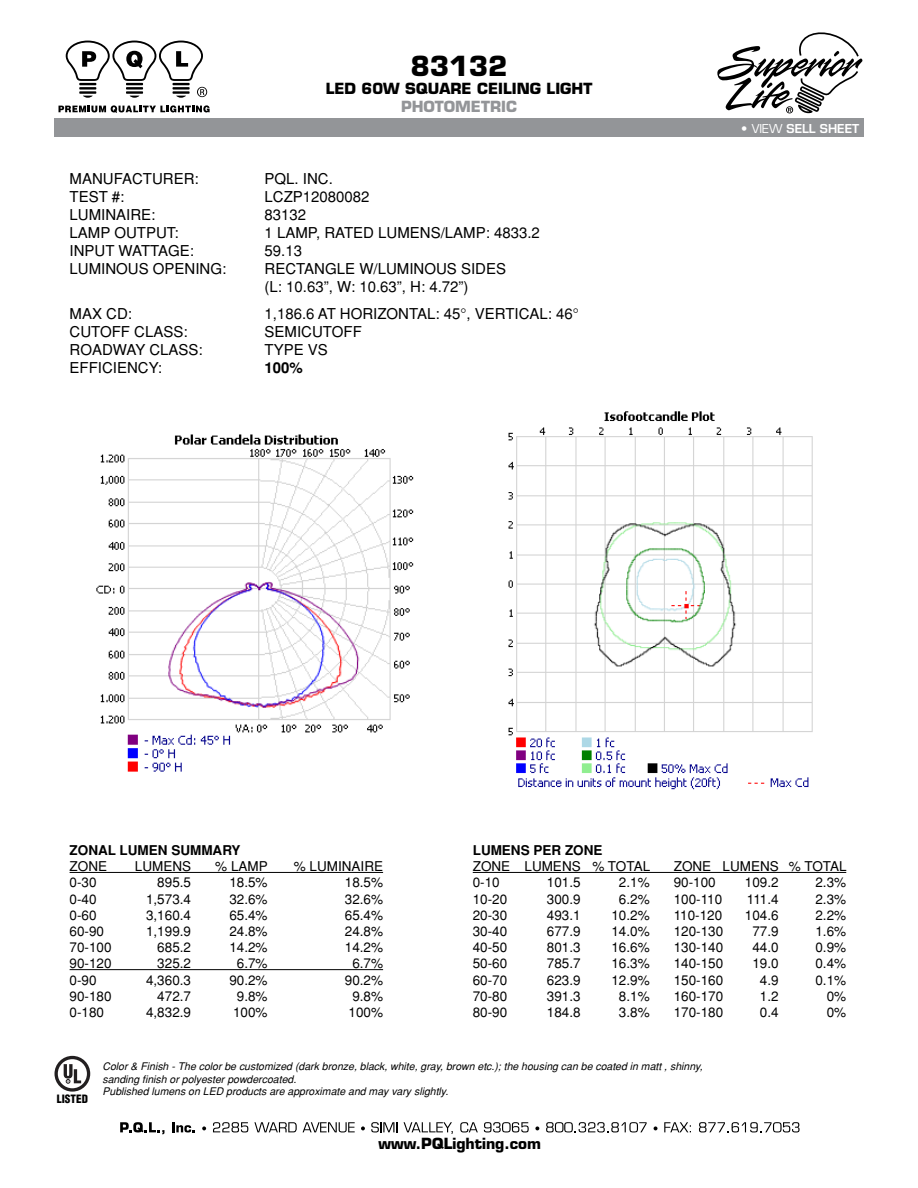
<style>
.page{position:relative;width:918px;height:1188px;background:#fff}
.page>*{position:absolute;margin:0;border:0;box-sizing:border-box;transform-origin:0 0}
.t1{font:700 27px "Eurostile";color:#000}
.t2{font:15px "Helvetica";color:#000}
.t3{font:700 15px "Eurostile";color:#000}
.t4{font:700 15px "Eurostile";color:#939598}
.t5{font:700 15px "Helvetica";color:#000}
.t6{font:13.5px "Helvetica";color:#000}
.t7{font:700 13.5px "Helvetica";color:#000}
.t8{font:600 12px "Eurostile";color:#fff}
.t9{font:900 condensed 11.25px "Helvetica";color:#000}
.t10{font:italic 10.5px/12.6px "Helvetica";color:#000}
.s1{font-weight:400}
</style>
<div class="page">
<svg style="left:59px;top:105px;width:151px;height:8px"></svg>
<svg style="left:66px;top:41px;width:141px;height:57px"></svg>
<svg style="left:717px;top:32px;width:145px;height:82px"></svg>
<div style="left:54px;top:119px;width:810px;height:18px;background:#939598"></div>
<svg style="left:120px;top:1122px;width:45px;height:12px"></svg>
<svg style="left:172px;top:1122px;width:23px;height:10px"></svg>
<svg style="left:202px;top:1126px;width:4px;height:4px"></svg>
<svg style="left:213px;top:1122px;width:35px;height:10px"></svg>
<svg style="left:254px;top:1122px;width:43px;height:10px"></svg>
<svg style="left:303px;top:1122px;width:52px;height:10px"></svg>
<svg style="left:361px;top:1126px;width:4px;height:4px"></svg>
<svg style="left:371px;top:1122px;width:27px;height:10px"></svg>
<svg style="left:404px;top:1122px;width:49px;height:12px"></svg>
<svg style="left:460px;top:1122px;width:18px;height:10px"></svg>
<svg style="left:484px;top:1122px;width:45px;height:11px"></svg>
<svg style="left:535px;top:1126px;width:4px;height:4px"></svg>
<svg style="left:546px;top:1122px;width:101px;height:11px"></svg>
<svg style="left:654px;top:1126px;width:4px;height:4px"></svg>
<svg style="left:664px;top:1122px;width:27px;height:10px"></svg>
<svg style="left:699px;top:1122px;width:101px;height:11px"></svg>
<svg style="left:54px;top:1056px;width:36px;height:36px"></svg>
<svg style="left:58px;top:1059px;width:29px;height:29px"></svg>
<svg style="left:64px;top:1064px;width:17px;height:19px"></svg>
<hr style="left:70px;top:872px;width:313px;height:1px;background:#000">
<hr style="left:70px;top:969px;width:313px;height:1px;background:#000">
<hr style="left:473px;top:872px;width:373px;height:1px;background:#000">
<img style="left:96px;top:434px;width:318px;height:338px">
<img style="left:508px;top:411px;width:305px;height:379px">
<p class="t1" style="left:410px;top:50px;width:99px">83132</p>
<p class="t3" style="left:326px;top:79px;width:268px">LED 60W SQUARE CEILING LIGHT</p>
<p class="t4" style="left:401px;top:97px;width:117px">PHOTOMETRIC</p>
<p class="t2" style="left:70px;top:170px;width:131px">MANUFACTURER:</p>
<p class="t2" style="left:265px;top:170px;width:70px">PQL. INC.</p>
<p class="t2" style="left:70px;top:188px;width:56px">TEST #:</p>
<p class="t2" style="left:265px;top:188px;width:107px">LCZP12080082</p>
<p class="t2" style="left:70px;top:206px;width:87px">LUMINAIRE:</p>
<p class="t2" style="left:265px;top:206px;width:43px">83132</p>
<p class="t2" style="left:70px;top:224px;width:110px">LAMP OUTPUT:</p>
<p class="t2" style="left:265px;top:224px;width:277px">1 LAMP, RATED LUMENS/LAMP: 4833.2</p>
<p class="t2" style="left:70px;top:242px;width:126px">INPUT WATTAGE:</p>
<p class="t2" style="left:265px;top:242px;width:39px">59.13</p>
<p class="t2" style="left:70px;top:260px;width:158px">LUMINOUS OPENING:</p>
<p class="t2" style="left:265px;top:260px;width:243px">RECTANGLE W/LUMINOUS SIDES</p>
<p class="t2" style="left:265px;top:278px;width:205px">(L: 10.63”, W: 10.63”, H: 4.72”)</p>
<p class="t2" style="left:70px;top:305px;width:64px">MAX CD:</p>
<p class="t2" style="left:265px;top:305px;width:316px">1,186.6 AT HORIZONTAL: 45°, VERTICAL: 46°</p>
<p class="t2" style="left:70px;top:323px;width:120px">CUTOFF CLASS:</p>
<p class="t2" style="left:265px;top:323px;width:99px">SEMICUTOFF</p>
<p class="t2" style="left:70px;top:341px;width:135px">ROADWAY CLASS:</p>
<p class="t2" style="left:265px;top:341px;width:65px">TYPE VS</p>
<p class="t2" style="left:70px;top:359px;width:94px">EFFICIENCY:</p>
<p class="t5" style="left:265px;top:359px;width:40px">100%</p>
<p class="t8" style="left:741px;top:121px;width:119px">• <span class="s1">VIEW</span> SELL SHEET</p>
<p class="t7" style="left:70px;top:842px;width:172px">ZONAL LUMEN SUMMARY</p>
<p class="t6" style="left:70px;top:858px;width:39px">ZONE</p>
<p class="t6" style="left:135px;top:858px;width:58px">LUMENS</p>
<p class="t6" style="left:215px;top:858px;width:54px">% LAMP</p>
<p class="t6" style="left:294px;top:858px;width:91px">% LUMINAIRE</p>
<p class="t6" style="left:70px;top:875px;width:29px">0-30</p>
<p class="t6" style="left:157px;top:875px;width:35px">895.5</p>
<p class="t6" style="left:229px;top:875px;width:40px">18.5%</p>
<p class="t6" style="left:345px;top:875px;width:40px">18.5%</p>
<p class="t6" style="left:70px;top:891px;width:29px">0-40</p>
<p class="t6" style="left:146px;top:891px;width:47px">1,573.4</p>
<p class="t6" style="left:229px;top:891px;width:40px">32.6%</p>
<p class="t6" style="left:345px;top:891px;width:40px">32.6%</p>
<p class="t6" style="left:70px;top:907px;width:29px">0-60</p>
<p class="t6" style="left:146px;top:907px;width:47px">3,160.4</p>
<p class="t6" style="left:229px;top:907px;width:40px">65.4%</p>
<p class="t6" style="left:345px;top:907px;width:40px">65.4%</p>
<p class="t6" style="left:70px;top:923px;width:36px">60-90</p>
<p class="t6" style="left:146px;top:923px;width:47px">1,199.9</p>
<p class="t6" style="left:229px;top:923px;width:40px">24.8%</p>
<p class="t6" style="left:345px;top:923px;width:40px">24.8%</p>
<p class="t6" style="left:70px;top:939px;width:44px">70-100</p>
<p class="t6" style="left:157px;top:939px;width:35px">685.2</p>
<p class="t6" style="left:229px;top:939px;width:40px">14.2%</p>
<p class="t6" style="left:345px;top:939px;width:40px">14.2%</p>
<p class="t6" style="left:70px;top:956px;width:44px">90-120</p>
<p class="t6" style="left:157px;top:956px;width:35px">325.2</p>
<p class="t6" style="left:237px;top:956px;width:32px">6.7%</p>
<p class="t6" style="left:352px;top:956px;width:32px">6.7%</p>
<p class="t6" style="left:70px;top:972px;width:29px">0-90</p>
<p class="t6" style="left:146px;top:972px;width:47px">4,360.3</p>
<p class="t6" style="left:229px;top:972px;width:40px">90.2%</p>
<p class="t6" style="left:345px;top:972px;width:40px">90.2%</p>
<p class="t6" style="left:70px;top:988px;width:44px">90-180</p>
<p class="t6" style="left:157px;top:988px;width:35px">472.7</p>
<p class="t6" style="left:237px;top:988px;width:32px">9.8%</p>
<p class="t6" style="left:352px;top:988px;width:32px">9.8%</p>
<p class="t6" style="left:70px;top:1004px;width:36px">0-180</p>
<p class="t6" style="left:146px;top:1004px;width:47px">4,832.9</p>
<p class="t6" style="left:233px;top:1004px;width:36px">100%</p>
<p class="t6" style="left:349px;top:1004px;width:36px">100%</p>
<p class="t7" style="left:473px;top:842px;width:131px">LUMENS PER ZONE</p>
<p class="t6" style="left:473px;top:858px;width:179px">ZONE LUMENS % TOTAL</p>
<p class="t6" style="left:674px;top:858px;width:174px">ZONE LUMENS % TOTAL</p>
<p class="t6" style="left:473px;top:875px;width:29px">0-10</p>
<p class="t6" style="left:547px;top:875px;width:35px">101.5</p>
<p class="t6" style="left:619px;top:875px;width:32px">2.1%</p>
<p class="t6" style="left:674px;top:875px;width:44px">90-100</p>
<p class="t6" style="left:745px;top:875px;width:35px">109.2</p>
<p class="t6" style="left:815px;top:875px;width:32px">2.3%</p>
<p class="t6" style="left:473px;top:891px;width:36px">10-20</p>
<p class="t6" style="left:547px;top:891px;width:35px">300.9</p>
<p class="t6" style="left:619px;top:891px;width:32px">6.2%</p>
<p class="t6" style="left:674px;top:891px;width:50px">100-110</p>
<p class="t6" style="left:747px;top:891px;width:33px">111.4</p>
<p class="t6" style="left:815px;top:891px;width:32px">2.3%</p>
<p class="t6" style="left:473px;top:907px;width:36px">20-30</p>
<p class="t6" style="left:547px;top:907px;width:35px">493.1</p>
<p class="t6" style="left:611px;top:907px;width:40px">10.2%</p>
<p class="t6" style="left:674px;top:907px;width:50px">110-120</p>
<p class="t6" style="left:745px;top:907px;width:35px">104.6</p>
<p class="t6" style="left:815px;top:907px;width:32px">2.2%</p>
<p class="t6" style="left:473px;top:923px;width:36px">30-40</p>
<p class="t6" style="left:547px;top:923px;width:35px">677.9</p>
<p class="t6" style="left:611px;top:923px;width:40px">14.0%</p>
<p class="t6" style="left:674px;top:923px;width:51px">120-130</p>
<p class="t6" style="left:752px;top:923px;width:28px">77.9</p>
<p class="t6" style="left:815px;top:923px;width:32px">1.6%</p>
<p class="t6" style="left:473px;top:939px;width:36px">40-50</p>
<p class="t6" style="left:547px;top:939px;width:35px">801.3</p>
<p class="t6" style="left:611px;top:939px;width:40px">16.6%</p>
<p class="t6" style="left:674px;top:939px;width:51px">130-140</p>
<p class="t6" style="left:752px;top:939px;width:28px">44.0</p>
<p class="t6" style="left:815px;top:939px;width:32px">0.9%</p>
<p class="t6" style="left:473px;top:956px;width:36px">50-60</p>
<p class="t6" style="left:547px;top:956px;width:35px">785.7</p>
<p class="t6" style="left:611px;top:956px;width:40px">16.3%</p>
<p class="t6" style="left:674px;top:956px;width:51px">140-150</p>
<p class="t6" style="left:752px;top:956px;width:28px">19.0</p>
<p class="t6" style="left:815px;top:956px;width:32px">0.4%</p>
<p class="t6" style="left:473px;top:972px;width:36px">60-70</p>
<p class="t6" style="left:547px;top:972px;width:35px">623.9</p>
<p class="t6" style="left:611px;top:972px;width:40px">12.9%</p>
<p class="t6" style="left:674px;top:972px;width:51px">150-160</p>
<p class="t6" style="left:760px;top:972px;width:20px">4.9</p>
<p class="t6" style="left:815px;top:972px;width:32px">0.1%</p>
<p class="t6" style="left:473px;top:988px;width:36px">70-80</p>
<p class="t6" style="left:547px;top:988px;width:35px">391.3</p>
<p class="t6" style="left:619px;top:988px;width:32px">8.1%</p>
<p class="t6" style="left:674px;top:988px;width:51px">160-170</p>
<p class="t6" style="left:760px;top:988px;width:20px">1.2</p>
<p class="t6" style="left:827px;top:988px;width:21px">0%</p>
<p class="t6" style="left:473px;top:1004px;width:36px">80-90</p>
<p class="t6" style="left:547px;top:1004px;width:35px">184.8</p>
<p class="t6" style="left:619px;top:1004px;width:32px">3.8%</p>
<p class="t6" style="left:674px;top:1004px;width:51px">170-180</p>
<p class="t6" style="left:760px;top:1004px;width:20px">0.4</p>
<p class="t6" style="left:827px;top:1004px;width:21px">0%</p>
<p class="t9" style="left:57px;top:1092px;width:33px">LISTED</p>
<p class="t10" style="left:103px;top:1060px;width:602px">Color &amp; Finish - The color be customized (dark bronze, black, white, gray, brown etc.); the housing can be coated in matt , shinny, sanding finish or polyester powdercoated.</p>
<p class="t10" style="left:103px;top:1085px;width:347px">Published lumens on LED products are approximate and may vary slightly.</p>
<p class="t3" style="left:379px;top:1134px;width:164px">www.PQLighting.com</p>
</div>
